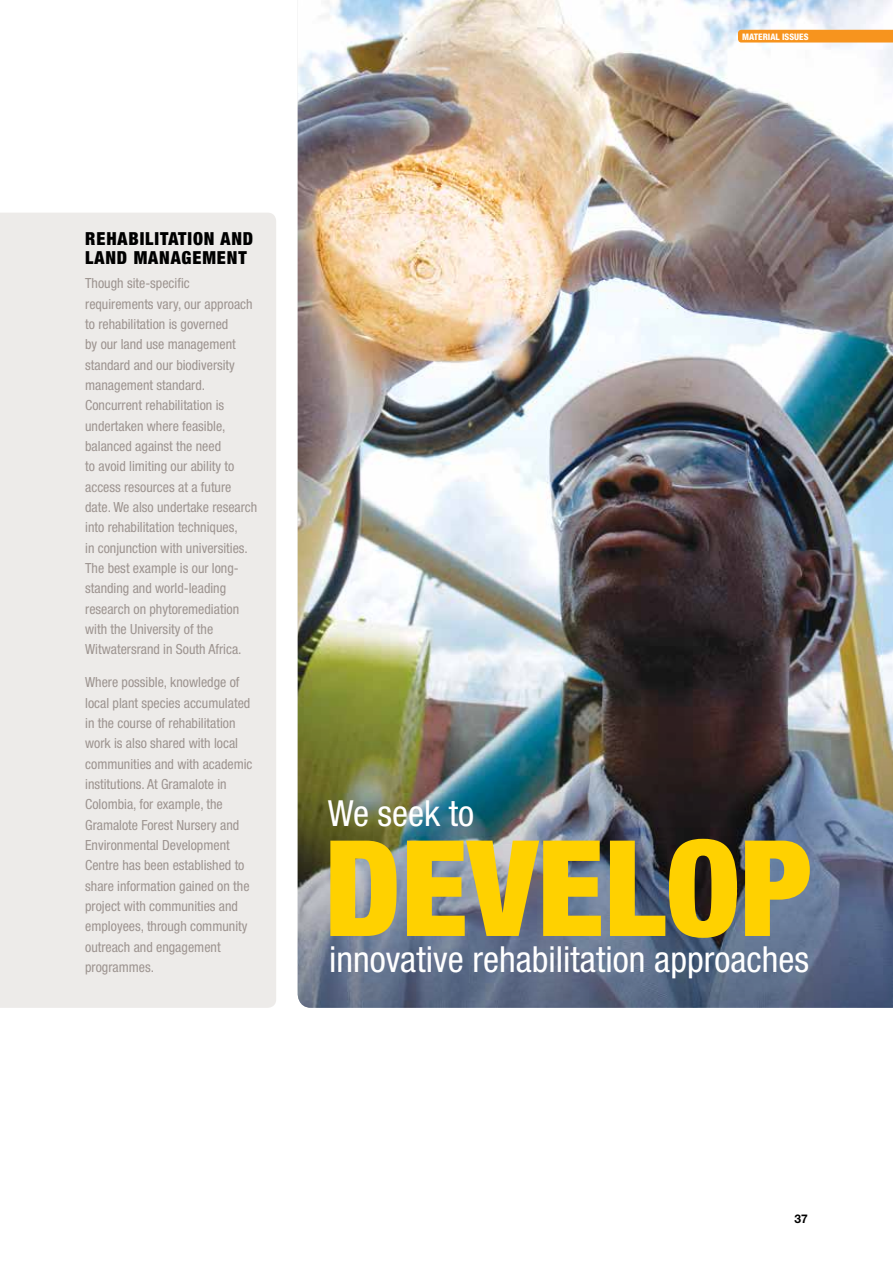
<style>
.page{position:relative;width:893px;height:1263px;background:#fff}
.page>*{position:absolute;margin:0;border:0;box-sizing:border-box;transform-origin:0 0}
.t1{font:900 condensed 133.5px "Helvetica Neue";color:#ffd100}
.t2{font:condensed 36px "Helvetica Neue";color:#fff}
.t3{font:900 condensed 18px/18.9px "Helvetica Neue";letter-spacing:.05em;color:#000}
.t4{font:condensed 13.95px/20.4px "Helvetica Neue";color:#9d9490}
.t5{font:700 12px "Helvetica Neue";color:#000}
.t6{font:800 condensed 9px "Helvetica Neue";color:#fff}
</style>
<div class="page">
<img style="left:298px;top:0;width:595px;height:446px">
<img style="left:298px;top:446px;width:595px;height:562px">
<div style="left:0;top:213px;width:276px;height:795px;background:#edebe9"></div>
<svg style="left:738px;top:30px;width:155px;height:13px;background:#f79726"></svg>
<p class="t6" style="left:742px;top:31px;width:68px">MATERIAL ISSUES</p>
<p class="t3" style="left:85px;top:229px;width:170px">REHABILITATION AND<br>LAND MANAGEMENT</p>
<p class="t4" style="left:85px;top:273px;width:174px">Though site-specific requirements vary, our approach to rehabilitation is governed<br>by our land use management standard and our biodiversity management standard.<br>Concurrent rehabilitation is undertaken where feasible, balanced against the need<br>to avoid limiting our ability to access resources at a future date. We also undertake research into rehabilitation techniques,<br>in conjunction with universities.<br>The best example is our long&shy;standing and world-leading research on phytoremediation with the University of the<br>Witwatersrand in South Africa.</p>
<p class="t4" style="left:85px;top:672px;width:169px">Where possible, knowledge of local plant species accumulated in the course of rehabilitation work is also shared with local communities and with academic institutions. At Gramalote in<br>Colombia, for example, the<br>Gramalote Forest Nursery and<br>Environmental Development<br>Centre has been established to share information gained on the project with communities and employees, through community outreach and engagement programmes.</p>
<h2 class="t2" style="left:328px;top:792px;width:148px">We seek to</h2>
<h1 class="t1" style="left:324px;top:806px;width:489px">DEVELOP</h1>
<h2 class="t2" style="left:329px;top:938px;width:482px">innovative rehabilitation approaches</h2>
<p class="t5" style="left:795px;top:1212px;width:15px">37</p>
</div>
